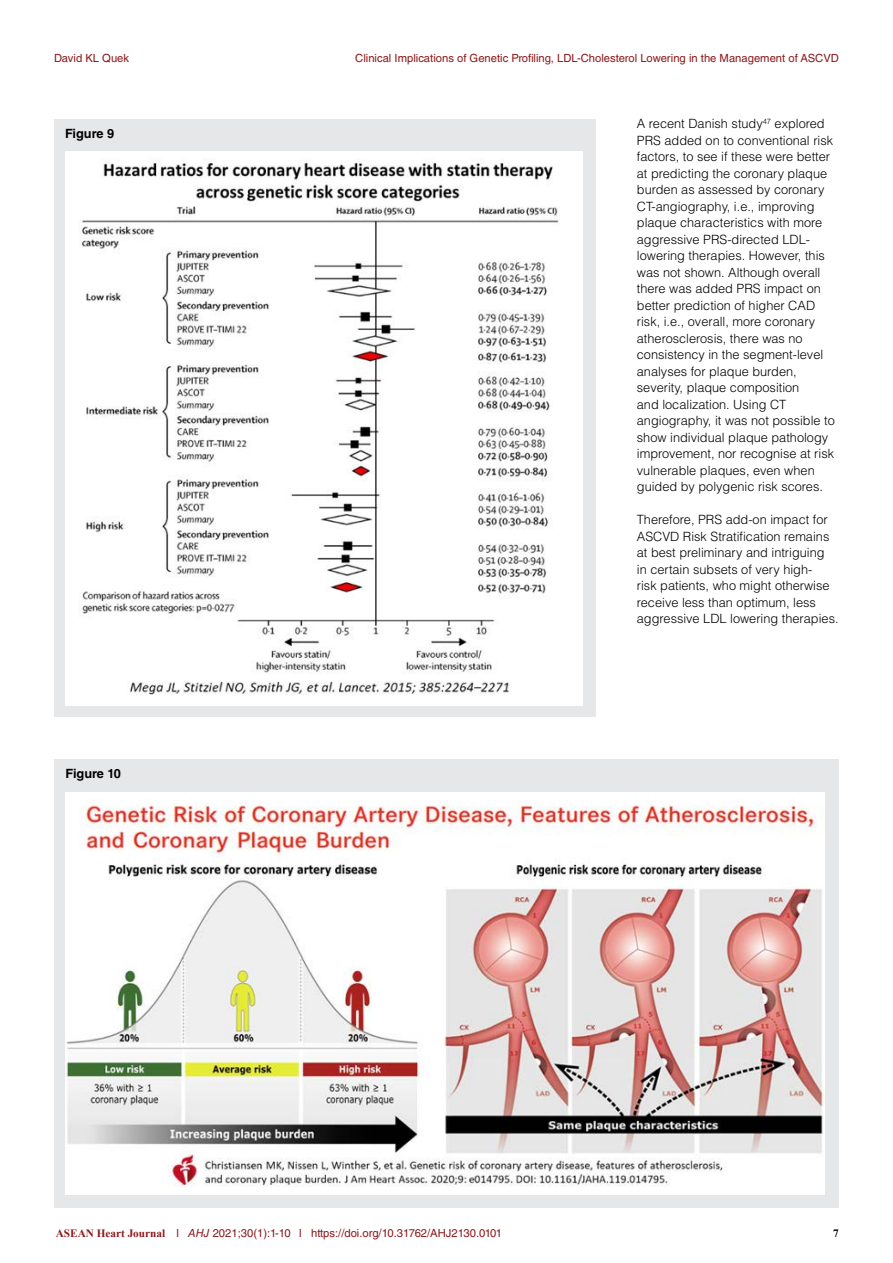
<style>
.page{position:relative;width:893px;height:1263px;background:#fff}
.page>*{position:absolute;margin:0;border:0;box-sizing:border-box;transform-origin:0 0}
.t1{font:300 12.75px/16.5px "Helvetica LT Std";color:#000}
.t2{font:700 12.75px "Helvetica LT Std";color:#000}
.t3{font:11.25px "Helvetica LT Std";color:#8b181b}
.t4{font:700 11.25px "Times New Roman";color:#000}
.s1{font-family:"Times New Roman";font-weight:700}
.s2{font-style:italic}
</style>
<div class="page">
<div style="left:54px;top:119px;width:542px;height:598px;background:#e6e7e8"></div>
<img style="left:65px;top:151px;width:518px;height:554px">
<div style="left:54px;top:759px;width:785px;height:449px;background:#e6e7e8"></div>
<img style="left:65px;top:792px;width:759px;height:402px">
<p class="t3" style="left:54px;top:52px;width:77px">David KL Quek</p>
<p class="t3" style="left:355px;top:52px;width:485px">Clinical Implications of Genetic Profiling, LDL-Cholesterol Lowering in the Management of ASCVD</p>
<p class="t2" style="left:65px;top:125px;width:51px">Figure 9</p>
<p class="t1" style="left:637px;top:115px;width:199px">A recent Danish study<sup>47</sup> explored<br>PRS added on to conventional risk factors, to see if these were better at predicting the coronary plaque burden as assessed by coronary<br>CT-angiography, i.e., improving plaque characteristics with more aggressive PRS-directed LDL&shy;lowering therapies. However, this was not shown. Although overall there was added PRS impact on better prediction of higher CAD risk, i.e., overall, more coronary atherosclerosis, there was no consistency in the segment-level analyses for plaque burden, severity, plaque composition<br>and localization. Using CT angiography, it was not possible to show individual plaque pathology improvement, nor recognise at risk vulnerable plaques, even when guided by polygenic risk scores.</p>
<p class="t1" style="left:637px;top:511px;width:203px">Therefore, PRS add-on impact for ASCVD Risk Stratification remains at best preliminary and intriguing<br>in certain subsets of very high-<br>risk patients, who might otherwise receive less than optimum, less aggressive LDL lowering therapies.</p>
<p class="t2" style="left:66px;top:765px;width:57px">Figure 10</p>
<p class="t3" style="left:56px;top:1227px;width:448px"><span class="s1">ASEAN Heart Journal</span> l <span class="s2">AHJ</span> 2021;30(1):1-10 l https://doi.org/10.31762/AHJ2130.0101</p>
<p class="t4" style="left:833px;top:1227px;width:7px">7</p>
</div>
